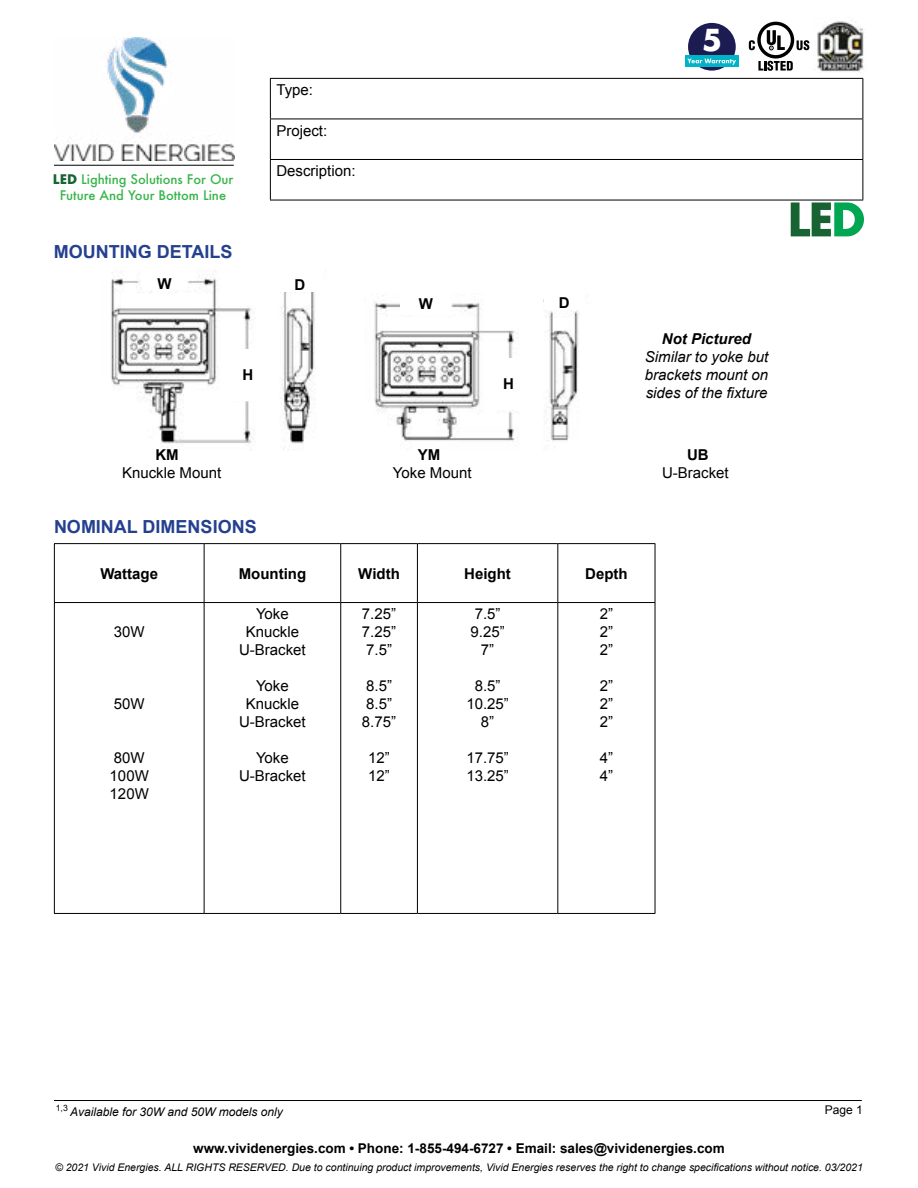
<style>
.page{position:relative;width:918px;height:1188px;background:#fff}
.page>*{position:absolute;margin:0;border:0;box-sizing:border-box;transform-origin:0 0}
.t1{font:700 29.4px "Futura";color:#fff}
.t2{font:700 18px "Arial";color:#25408f}
.t3{font:15px/18px "Arial";color:#000}
.t4{font:italic 15px/18px "Arial";color:#000;text-align:justify}
.t5{font:700 15px "Arial";color:#000}
.t6{font:italic 700 15px "Arial";color:#000}
.t7{font:700 13.5px "Arial";color:#000}
.t8{font:500 12.9px/16.6px "Futura";color:#39b54a;text-align:center}
.t9{font:italic 12px "Arial";color:#000}
.t10{font:12px "Arial";color:#000}
.t11{font:italic 10.5px "Arial";color:#000}
.s1{font-weight:700;color:#176432}
</style>
<div class="page">
<img style="left:54px;top:37px;width:180px;height:123px">
<hr style="left:270px;top:79px;width:1px;height:40px;background:#000">
<hr style="left:862px;top:79px;width:1px;height:40px;background:#000">
<hr style="left:270px;top:119px;width:1px;height:40px;background:#000">
<hr style="left:862px;top:119px;width:1px;height:40px;background:#000">
<hr style="left:270px;top:160px;width:1px;height:40px;background:#000">
<hr style="left:862px;top:160px;width:1px;height:40px;background:#000">
<hr style="left:270px;top:78px;width:593px;height:1px;background:#000">
<hr style="left:270px;top:119px;width:593px;height:1px;background:#000">
<hr style="left:270px;top:159px;width:593px;height:1px;background:#000">
<hr style="left:270px;top:200px;width:593px;height:1px;background:#000">
<hr style="left:54px;top:165px;width:180px;height:1px;background:#000">
<svg style="left:791px;top:202px;width:73px;height:34px"></svg>
<img style="left:817px;top:21px;width:47px;height:51px">
<svg style="left:758px;top:61px;width:35px;height:10px"></svg>
<svg style="left:797px;top:40px;width:12px;height:10px"></svg>
<svg style="left:757px;top:22px;width:37px;height:37px"></svg>
<div style="left:761px;top:25px;width:30px;height:30px;background:#fff;border-radius:50%"></div>
<svg style="left:767px;top:30px;width:18px;height:20px"></svg>
<svg style="left:749px;top:40px;width:6px;height:10px"></svg>
<div style="left:688px;top:23px;width:48px;height:48px;background:#1c1c53;border-radius:50%"></div>
<div style="left:685px;top:55px;width:53px;height:12px;background:#00b3c7"></div>
<svg style="left:687px;top:59px;width:49px;height:6px"></svg>
<hr style="left:54px;top:1100px;width:808px;height:1px;background:#000">
<hr style="left:54px;top:543px;width:150px;height:1px;background:#000">
<hr style="left:54px;top:544px;width:1px;height:58px;background:#000">
<hr style="left:204px;top:543px;width:137px;height:1px;background:#000">
<hr style="left:204px;top:544px;width:1px;height:58px;background:#000">
<hr style="left:341px;top:543px;width:76px;height:1px;background:#000">
<hr style="left:340px;top:544px;width:1px;height:58px;background:#000">
<hr style="left:417px;top:543px;width:141px;height:1px;background:#000">
<hr style="left:417px;top:544px;width:1px;height:58px;background:#000">
<hr style="left:558px;top:543px;width:97px;height:1px;background:#000">
<hr style="left:557px;top:544px;width:1px;height:58px;background:#000">
<hr style="left:655px;top:544px;width:1px;height:58px;background:#000">
<hr style="left:54px;top:602px;width:150px;height:1px;background:#000">
<hr style="left:54px;top:603px;width:1px;height:310px;background:#000">
<hr style="left:204px;top:602px;width:137px;height:1px;background:#000">
<hr style="left:204px;top:603px;width:1px;height:310px;background:#000">
<hr style="left:341px;top:602px;width:76px;height:1px;background:#000">
<hr style="left:340px;top:603px;width:1px;height:310px;background:#000">
<hr style="left:417px;top:602px;width:141px;height:1px;background:#000">
<hr style="left:417px;top:603px;width:1px;height:310px;background:#000">
<hr style="left:558px;top:602px;width:97px;height:1px;background:#000">
<hr style="left:557px;top:603px;width:1px;height:310px;background:#000">
<hr style="left:655px;top:603px;width:1px;height:310px;background:#000">
<hr style="left:54px;top:913px;width:150px;height:1px;background:#000">
<hr style="left:204px;top:913px;width:137px;height:1px;background:#000">
<hr style="left:341px;top:913px;width:76px;height:1px;background:#000">
<hr style="left:417px;top:913px;width:141px;height:1px;background:#000">
<hr style="left:558px;top:913px;width:97px;height:1px;background:#000">
<img style="left:111px;top:271px;width:468px;height:179px">
<div style="left:400px;top:274px;width:51px;height:41px;background:#fff"></div>
<div style="left:544px;top:277px;width:40px;height:33px;background:#fff"></div>
<div style="left:278px;top:259px;width:44px;height:33px;background:#fff"></div>
<div style="left:224px;top:349px;width:48px;height:51px;background:#fff"></div>
<div style="left:142px;top:259px;width:45px;height:31px;background:#fff"></div>
<div style="left:485px;top:358px;width:47px;height:51px;background:#fff"></div>
<p class="t8" style="left:53px;top:170px;width:182px"><span class="s1">LED</span> Lighting Solutions For Our<br>Future And Your Bottom Line</p>
<p class="t2" style="left:54px;top:240px;width:180px">MOUNTING DETAILS</p>
<p class="t5" style="left:157px;top:274px;width:16px">W</p>
<p class="t3" style="left:276px;top:81px;width:38px">Type:</p>
<p class="t3" style="left:276px;top:122px;width:52px">Project:</p>
<p class="t3" style="left:276px;top:162px;width:81px">Description:</p>
<p class="t5" style="left:295px;top:275px;width:12px">D</p>
<p class="t5" style="left:243px;top:365px;width:12px">H</p>
<p class="t5" style="left:419px;top:294px;width:16px">W</p>
<p class="t5" style="left:503px;top:374px;width:12px">H</p>
<p class="t5" style="left:559px;top:293px;width:12px">D</p>
<h1 class="t1" style="left:702px;top:18px;width:22px">5</h1>
<p class="t6" style="left:662px;top:329px;width:91px">Not Pictured</p>
<p class="t4" style="left:645px;top:348px;width:125px">Similar to yoke but brackets mount on sides of the fixture</p>
<p class="t5" style="left:155px;top:445px;width:25px">KM</p>
<p class="t3" style="left:122px;top:464px;width:101px">Knuckle Mount</p>
<p class="t5" style="left:418px;top:445px;width:24px">YM</p>
<p class="t3" style="left:393px;top:464px;width:80px">Yoke Mount</p>
<p class="t2" style="left:54px;top:514px;width:204px">NOMINAL DIMENSIONS</p>
<p class="t5" style="left:100px;top:563px;width:59px">Wattage</p>
<p class="t5" style="left:239px;top:563px;width:69px">Mounting</p>
<p class="t5" style="left:358px;top:563px;width:43px">Width</p>
<p class="t5" style="left:464px;top:563px;width:48px">Height</p>
<p class="t5" style="left:585px;top:563px;width:44px">Depth</p>
<p class="t3" style="left:114px;top:623px;width:32px">30W</p>
<p class="t3" style="left:114px;top:695px;width:32px">50W</p>
<p class="t3" style="left:110px;top:749px;width:41px">80W<br>100W<br>120W</p>
<p class="t3" style="left:239px;top:605px;width:68px;text-align:center">Yoke<br>Knuckle<br>U-Bracket</p>
<p class="t3" style="left:239px;top:677px;width:68px;text-align:center">Yoke<br>Knuckle<br>U-Bracket</p>
<p class="t3" style="left:239px;top:749px;width:68px;text-align:center">Yoke<br>U-Bracket</p>
<p class="t3" style="left:362px;top:605px;width:36px;text-align:justify">7.25” 7.25” 7.5”</p>
<p class="t3" style="left:362px;top:677px;width:36px">8.5”<br>8.5”<br>8.75”</p>
<p class="t3" style="left:368px;top:749px;width:23px">12”<br>12”</p>
<p class="t3" style="left:471px;top:605px;width:36px;text-align:center">7.5”<br>9.25”<br>7”</p>
<p class="t3" style="left:466px;top:677px;width:44px;text-align:center">8.5”<br>10.25”<br>8”</p>
<p class="t3" style="left:466px;top:749px;width:44px">17.75”<br>13.25”</p>
<p class="t3" style="left:600px;top:605px;width:15px;text-align:justify">2” 2” 2”</p>
<p class="t3" style="left:600px;top:677px;width:15px;text-align:justify">2” 2” 2”</p>
<p class="t3" style="left:600px;top:749px;width:15px">4”<br>4”</p>
<p class="t5" style="left:687px;top:445px;width:23px">UB</p>
<p class="t3" style="left:662px;top:464px;width:68px">U-Bracket</p>
<p class="t9" style="left:56px;top:1104px;width:229px"><sup>1,3</sup> Available for 30W and 50W models only</p>
<p class="t10" style="left:825px;top:1102px;width:40px">Page 1</p>
<p class="t7" style="left:193px;top:1139px;width:533px">www.vividenergies.com • Phone: 1-855-494-6727 • Email: sales@vividenergies.com</p>
<p class="t11" style="left:55px;top:1160px;width:809px">© 2021 Vivid Energies. ALL RIGHTS RESERVED. Due to continuing product improvements, Vivid Energies reserves the right to change specifications without notice. 03/2021</p>
</div>
